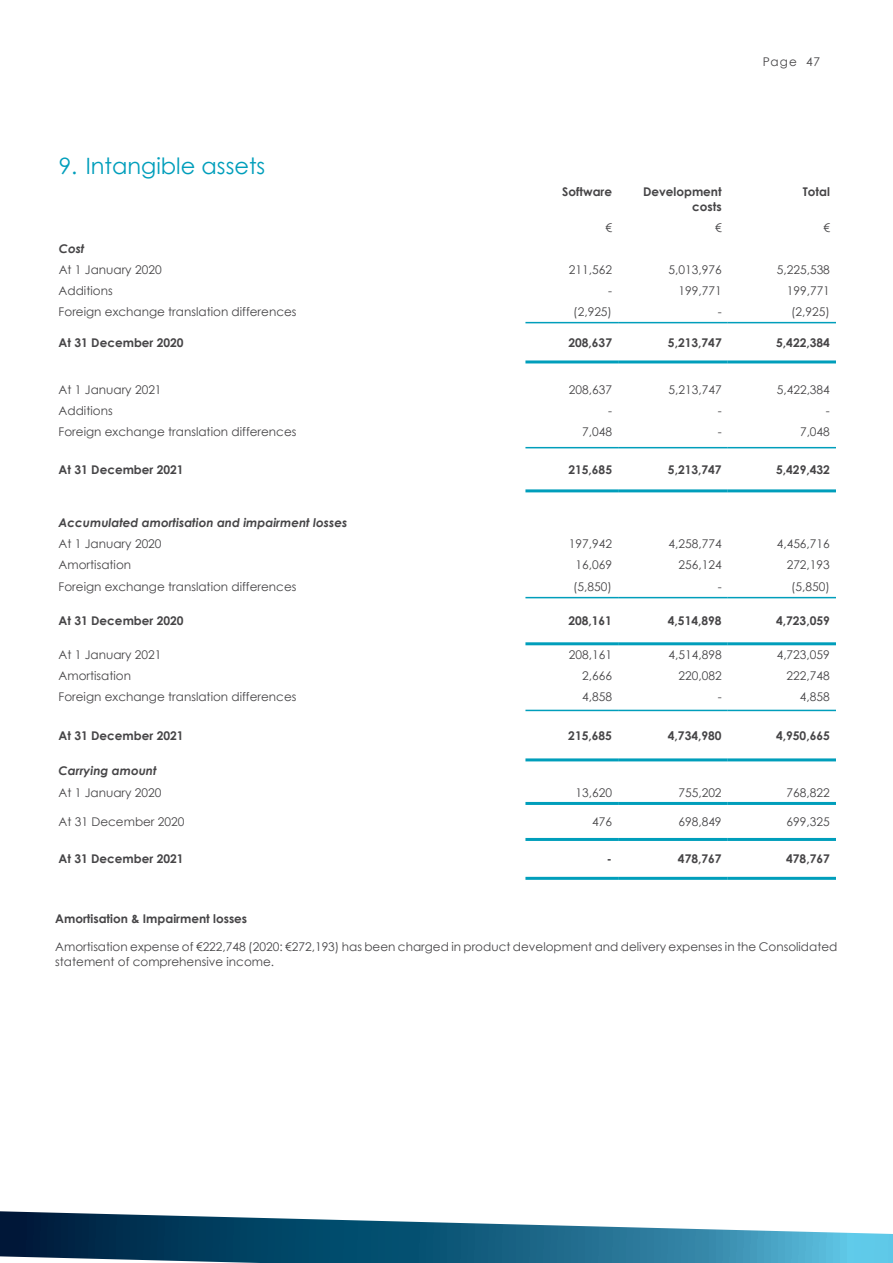
<style>
.page{position:relative;width:893px;height:1263px;background:#fff}
.page>*{position:absolute;margin:0;border:0;box-sizing:border-box;transform-origin:0 0}
.t1{font:22.5px "Century Gothic";color:#009ebb}
.t2{font:12px/14.4px "Century Gothic";color:#464547}
.t3{font:700 12px/15px "Century Gothic";color:#464547;text-align:right}
.t4{font:italic 700 12px "Century Gothic";color:#464547}
</style>
<div class="page">
<svg style="left:0;top:1211px;width:893px;height:52px"></svg>
<hr style="left:525px;top:802px;width:93px;height:3px;background:#009ebb">
<hr style="left:618px;top:802px;width:110px;height:3px;background:#009ebb">
<hr style="left:728px;top:802px;width:108px;height:3px;background:#009ebb">
<hr style="left:525px;top:447px;width:93px;height:1px;background:#009ebb">
<hr style="left:618px;top:447px;width:110px;height:1px;background:#009ebb">
<hr style="left:728px;top:447px;width:108px;height:1px;background:#009ebb">
<hr style="left:525px;top:489px;width:93px;height:3px;background:#009ebb">
<hr style="left:618px;top:489px;width:110px;height:3px;background:#009ebb">
<hr style="left:728px;top:489px;width:108px;height:3px;background:#009ebb">
<hr style="left:525px;top:597px;width:93px;height:1px;background:#009ebb">
<hr style="left:618px;top:597px;width:110px;height:1px;background:#009ebb">
<hr style="left:728px;top:597px;width:108px;height:1px;background:#009ebb">
<hr style="left:525px;top:710px;width:93px;height:1px;background:#009ebb">
<hr style="left:618px;top:710px;width:110px;height:1px;background:#009ebb">
<hr style="left:728px;top:710px;width:108px;height:1px;background:#009ebb">
<hr style="left:525px;top:322px;width:93px;height:1px;background:#009ebb">
<hr style="left:618px;top:322px;width:110px;height:1px;background:#009ebb">
<hr style="left:728px;top:322px;width:108px;height:1px;background:#009ebb">
<hr style="left:525px;top:360px;width:93px;height:3px;background:#009ebb">
<hr style="left:618px;top:360px;width:110px;height:3px;background:#009ebb">
<hr style="left:728px;top:360px;width:108px;height:3px;background:#009ebb">
<hr style="left:525px;top:838px;width:93px;height:3px;background:#009ebb">
<hr style="left:618px;top:838px;width:110px;height:3px;background:#009ebb">
<hr style="left:728px;top:838px;width:108px;height:3px;background:#009ebb">
<hr style="left:525px;top:877px;width:93px;height:3px;background:#009ebb">
<hr style="left:618px;top:877px;width:110px;height:3px;background:#009ebb">
<hr style="left:728px;top:877px;width:108px;height:3px;background:#009ebb">
<hr style="left:525px;top:642px;width:93px;height:3px;background:#009ebb">
<hr style="left:618px;top:642px;width:110px;height:3px;background:#009ebb">
<hr style="left:728px;top:642px;width:108px;height:3px;background:#009ebb">
<hr style="left:525px;top:758px;width:93px;height:3px;background:#009ebb">
<hr style="left:618px;top:758px;width:110px;height:3px;background:#009ebb">
<hr style="left:728px;top:758px;width:108px;height:3px;background:#009ebb">
<h1 class="t1" style="left:59px;top:150px;width:208px">9. Intangible assets</h1>
<p class="t2" style="left:763px;top:54px;width:59px">Page 47</p>
<p class="t3" style="left:562px;top:183px;width:51px">Software</p>
<p class="t3" style="left:643px;top:183px;width:80px">Development costs</p>
<p class="t3" style="left:803px;top:183px;width:29px">Total</p>
<p class="t2" style="left:605px;top:220px;width:8px">€</p>
<p class="t2" style="left:715px;top:220px;width:8px">€</p>
<p class="t2" style="left:823px;top:220px;width:8px">€</p>
<p class="t4" style="left:59px;top:239px;width:27px">Cost</p>
<p class="t2" style="left:59px;top:262px;width:104px">At 1 January 2020</p>
<p class="t2" style="left:569px;top:262px;width:45px">211,562</p>
<p class="t2" style="left:668px;top:262px;width:55px">5,013,976</p>
<p class="t2" style="left:777px;top:262px;width:55px">5,225,538</p>
<p class="t2" style="left:59px;top:283px;width:56px">Additions</p>
<p class="t2" style="left:608px;top:283px;width:5px">-</p>
<p class="t2" style="left:678px;top:283px;width:45px">199,771</p>
<p class="t2" style="left:787px;top:283px;width:45px">199,771</p>
<p class="t2" style="left:59px;top:304px;width:239px">Foreign exchange translation differences</p>
<p class="t2" style="left:573px;top:304px;width:40px">(2,925)</p>
<p class="t2" style="left:718px;top:304px;width:5px">-</p>
<p class="t2" style="left:791px;top:304px;width:40px">(2,925)</p>
<p class="t3" style="left:59px;top:334px;width:127px">At 31 December 2020</p>
<p class="t3" style="left:568px;top:334px;width:45px">208,637</p>
<p class="t3" style="left:668px;top:334px;width:55px">5,213,747</p>
<p class="t3" style="left:776px;top:334px;width:55px">5,422,384</p>
<p class="t2" style="left:59px;top:382px;width:104px">At 1 January 2021</p>
<p class="t2" style="left:569px;top:382px;width:45px">208,637</p>
<p class="t2" style="left:668px;top:382px;width:55px">5,213,747</p>
<p class="t2" style="left:777px;top:382px;width:55px">5,422,384</p>
<p class="t2" style="left:59px;top:403px;width:56px">Additions</p>
<p class="t2" style="left:608px;top:403px;width:5px">-</p>
<p class="t2" style="left:718px;top:403px;width:5px">-</p>
<p class="t2" style="left:826px;top:403px;width:5px">-</p>
<p class="t2" style="left:59px;top:424px;width:239px">Foreign exchange translation differences</p>
<p class="t2" style="left:582px;top:424px;width:31px">7,048</p>
<p class="t2" style="left:718px;top:424px;width:5px">-</p>
<p class="t2" style="left:800px;top:424px;width:31px">7,048</p>
<p class="t3" style="left:59px;top:461px;width:127px">At 31 December 2021</p>
<p class="t3" style="left:568px;top:461px;width:45px">215,685</p>
<p class="t3" style="left:668px;top:461px;width:55px">5,213,747</p>
<p class="t3" style="left:776px;top:461px;width:55px">5,429,432</p>
<p class="t4" style="left:59px;top:513px;width:290px">Accumulated amortisation and impairment losses</p>
<p class="t2" style="left:59px;top:536px;width:104px">At 1 January 2020</p>
<p class="t2" style="left:569px;top:536px;width:45px">197,942</p>
<p class="t2" style="left:668px;top:536px;width:55px">4,258,774</p>
<p class="t2" style="left:777px;top:536px;width:55px">4,456,716</p>
<p class="t2" style="left:59px;top:557px;width:74px">Amortisation</p>
<p class="t2" style="left:575px;top:557px;width:38px">16,069</p>
<p class="t2" style="left:678px;top:557px;width:45px">256,124</p>
<p class="t2" style="left:787px;top:557px;width:45px">272,193</p>
<p class="t2" style="left:59px;top:579px;width:239px">Foreign exchange translation differences</p>
<p class="t2" style="left:573px;top:579px;width:40px">(5,850)</p>
<p class="t2" style="left:718px;top:579px;width:5px">-</p>
<p class="t2" style="left:791px;top:579px;width:40px">(5,850)</p>
<p class="t3" style="left:59px;top:613px;width:127px">At 31 December 2020</p>
<p class="t3" style="left:568px;top:613px;width:45px">208,161</p>
<p class="t3" style="left:668px;top:613px;width:55px">4,514,898</p>
<p class="t3" style="left:776px;top:613px;width:55px">4,723,059</p>
<p class="t2" style="left:59px;top:647px;width:104px">At 1 January 2021</p>
<p class="t2" style="left:569px;top:647px;width:45px">208,161</p>
<p class="t2" style="left:668px;top:647px;width:55px">4,514,898</p>
<p class="t2" style="left:777px;top:647px;width:55px">4,723,059</p>
<p class="t2" style="left:59px;top:668px;width:74px">Amortisation</p>
<p class="t2" style="left:582px;top:668px;width:31px">2,666</p>
<p class="t2" style="left:678px;top:668px;width:45px">220,082</p>
<p class="t2" style="left:787px;top:668px;width:45px">222,748</p>
<p class="t2" style="left:59px;top:689px;width:239px">Foreign exchange translation differences</p>
<p class="t2" style="left:582px;top:689px;width:31px">4,858</p>
<p class="t2" style="left:718px;top:689px;width:5px">-</p>
<p class="t2" style="left:800px;top:689px;width:31px">4,858</p>
<p class="t3" style="left:59px;top:727px;width:127px">At 31 December 2021</p>
<p class="t3" style="left:568px;top:727px;width:45px">215,685</p>
<p class="t3" style="left:668px;top:727px;width:55px">4,734,980</p>
<p class="t3" style="left:776px;top:727px;width:55px">4,950,665</p>
<p class="t4" style="left:59px;top:761px;width:100px">Carrying amount</p>
<p class="t2" style="left:59px;top:786px;width:104px">At 1 January 2020</p>
<p class="t2" style="left:575px;top:786px;width:38px">13,620</p>
<p class="t2" style="left:678px;top:786px;width:45px">755,202</p>
<p class="t2" style="left:787px;top:786px;width:45px">768,822</p>
<p class="t2" style="left:59px;top:814px;width:127px">At 31 December 2020</p>
<p class="t2" style="left:592px;top:814px;width:21px">476</p>
<p class="t2" style="left:678px;top:814px;width:45px">698,849</p>
<p class="t2" style="left:787px;top:814px;width:45px">699,325</p>
<p class="t3" style="left:59px;top:851px;width:127px">At 31 December 2021</p>
<p class="t3" style="left:607px;top:851px;width:7px">-</p>
<p class="t3" style="left:678px;top:851px;width:45px">478,767</p>
<p class="t3" style="left:786px;top:851px;width:45px">478,767</p>
<p class="t3" style="left:55px;top:910px;width:193px">Amortisation &amp; Impairment losses</p>
<p class="t2" style="left:55px;top:940px;width:784px">Amortisation expense of €222,748 (2020: €272,193) has been charged in product development and delivery expenses in the Consolidated statement of comprehensive income.</p>
</div>
